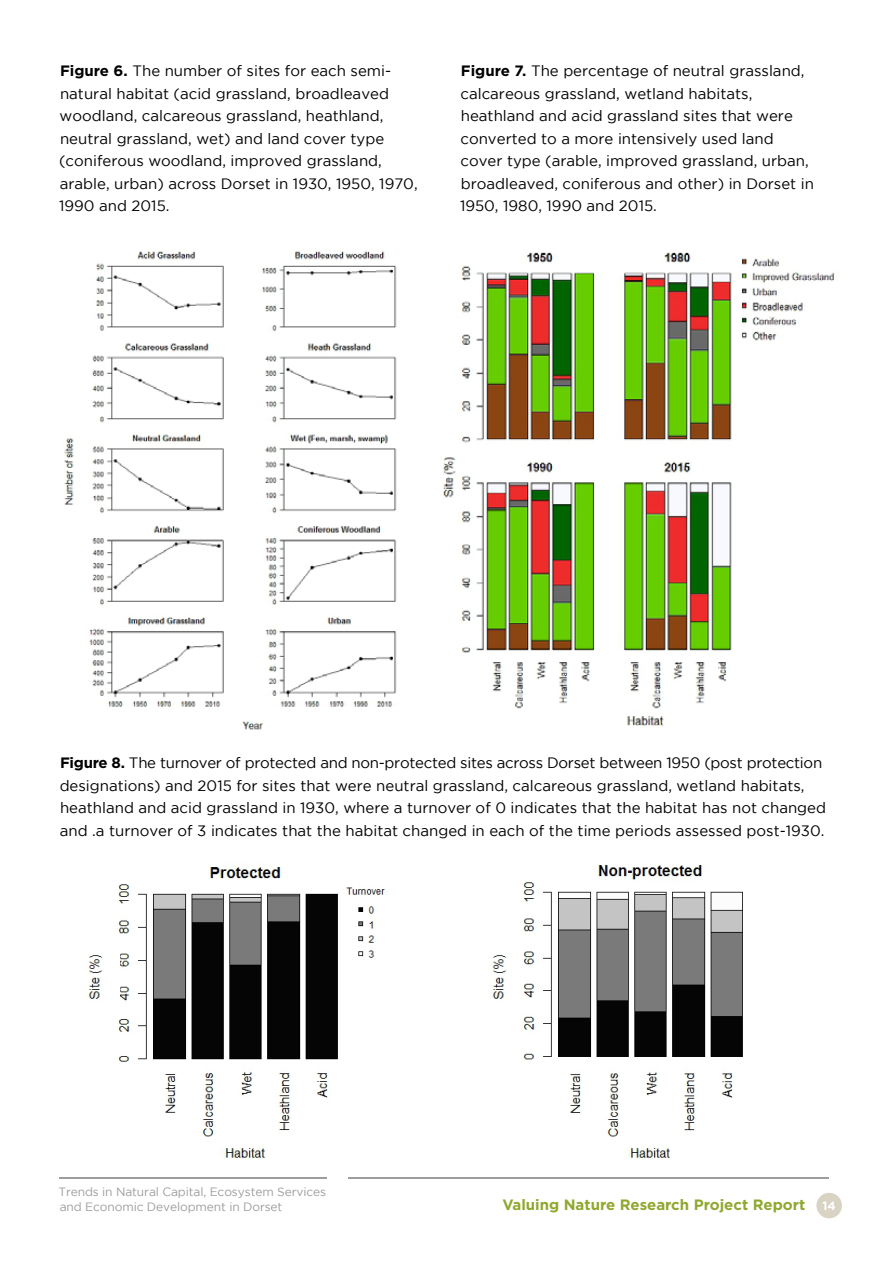
<style>
.page{position:relative;width:893px;height:1263px;background:#fff}
.page>*{position:absolute;margin:0;border:0;box-sizing:border-box;transform-origin:0 0}
.t1{font:15px/22.5px "Gotham";color:#000}
.t2{font:700 15px "Gotham";color:#8fa82e}
.t3{font:12px/15px "Gotham";letter-spacing:-.01em;color:#9d9d9c}
.s1{font-weight:700}
.s2{font-size:12px;color:#fff}
</style>
<div class="page">
<div style="left:816px;top:1193px;width:26px;height:25px;background:#d9d3c3;border-radius:50%"></div>
<hr style="left:349px;top:1178px;width:480px;height:1px;background:#9d9d9c">
<hr style="left:60px;top:1178px;width:267px;height:1px;background:#9d9d9c">
<img style="left:64px;top:251px;width:333px;height:479px">
<img style="left:443px;top:252px;width:392px;height:474px">
<img style="left:522px;top:864px;width:221px;height:295px">
<img style="left:491px;top:946px;width:32px;height:61px">
<img style="left:117px;top:867px;width:268px;height:195px">
<img style="left:87px;top:946px;width:32px;height:61px">
<img style="left:164px;top:1072px;width:165px;height:87px">
<p class="t1" style="left:59px;top:59px;width:360px"><span class="s1">Figure 6.</span> The number of sites for each semi&shy;natural habitat (acid grassland, broadleaved woodland, calcareous grassland, heathland, neutral grassland, wet) and land cover type (coniferous woodland, improved grassland, arable, urban) across Dorset in 1930, 1950, 1970, 1990 and 2015.</p>
<p class="t1" style="left:460px;top:59px;width:355px"><span class="s1">Figure 7.</span> The percentage of neutral grassland, calcareous grassland, wetland habitats, heathland and acid grassland sites that were converted to a more intensively used land cover type (arable, improved grassland, urban, broadleaved, coniferous and other) in Dorset in 1950, 1980, 1990 and 2015.</p>
<p class="t1" style="left:60px;top:751px;width:768px"><span class="s1">Figure 8.</span> The turnover of protected and non-protected sites across Dorset between 1950 (post protection designations) and 2015 for sites that were neutral grassland, calcareous grassland, wetland habitats, heathland and acid grassland in 1930, where a turnover of 0 indicates that the habitat has not changed and .a turnover of 3 indicates that the habitat changed in each of the time periods assessed post-1930.</p>
<p class="t3" style="left:58px;top:1184px;width:269px">Trends in Natural Capital, Ecosystem Services and Economic Development in Dorset</p>
<p class="t2" style="left:502px;top:1196px;width:335px">Valuing Nature Research Project Report <span class="s2">14</span></p>
</div>
